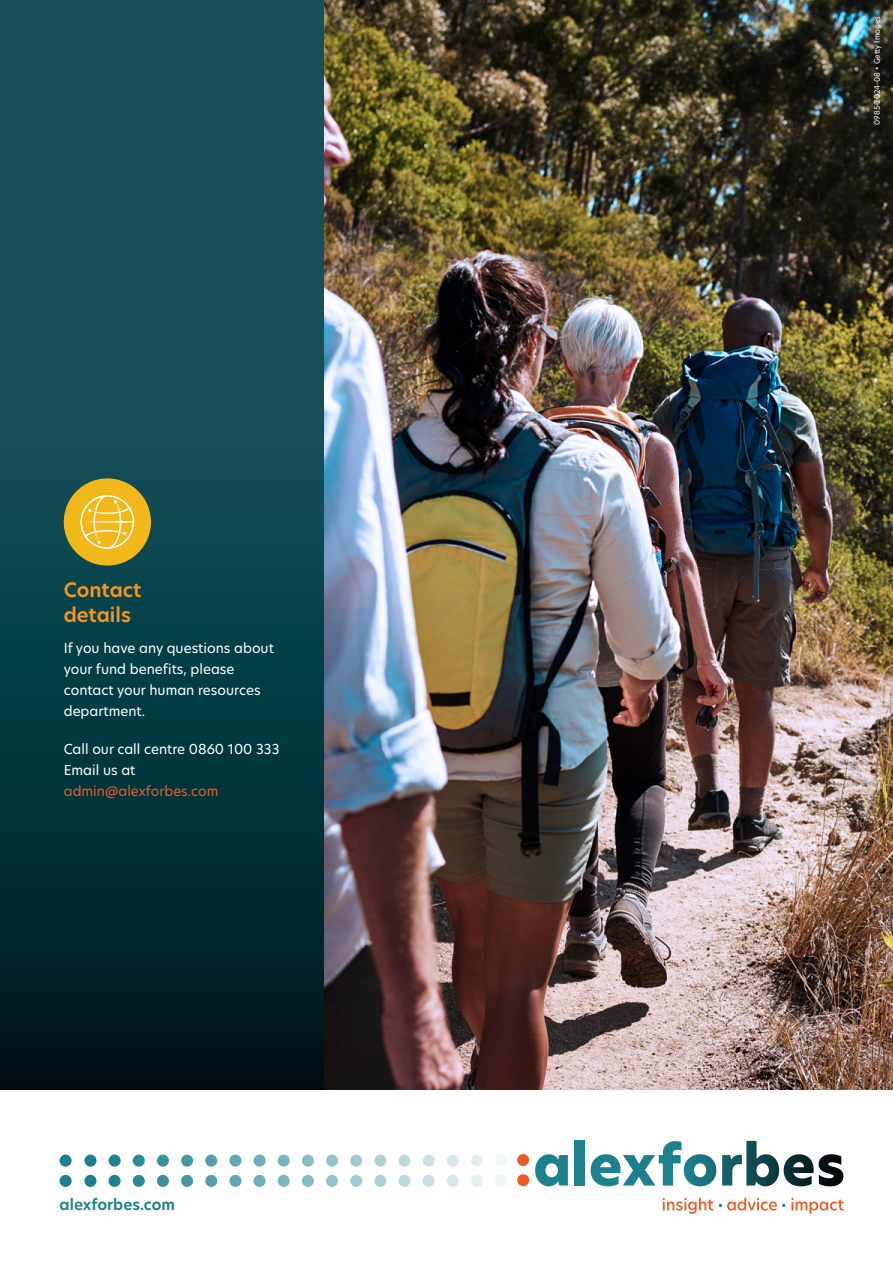
<style>
.page{position:relative;width:893px;height:1263px;background:#fff}
.page>*{position:absolute;margin:0;border:0;box-sizing:border-box;transform-origin:0 0}
.t1{font:600 19.5px/25px "New Hero";color:#f89521}
.t2{font:600 15px "New Hero";color:#1c808d}
.t3{font:13.5px/21px "New Hero";color:#fff}
.t4{font:13.5px "New Hero";color:#f15a25}
.t5{font:7.5px "New Hero";color:#fff}
</style>
<div class="page">
<img style="left:323px;top:0;width:570px;height:1090px">
<svg style="left:0;top:0;width:323px;height:1090px;background:#0b3e46"></svg>
<svg style="left:535px;top:1154px;width:33px;height:32px"></svg>
<div style="left:574px;top:1141px;width:11px;height:44px;background:#1c808d"></div>
<svg style="left:591px;top:1141px;width:125px;height:45px"></svg>
<svg style="left:722px;top:1141px;width:121px;height:45px"></svg>
<svg style="left:517px;top:1154px;width:12px;height:12px"></svg>
<svg style="left:517px;top:1174px;width:12px;height:12px"></svg>
<svg style="left:663px;top:1198px;width:50px;height:16px"></svg>
<svg style="left:791px;top:1198px;width:53px;height:16px"></svg>
<svg style="left:719px;top:1198px;width:66px;height:12px"></svg>
<svg style="left:519px;top:1154px;width:12px;height:12px"></svg>
<svg style="left:519px;top:1175px;width:12px;height:12px"></svg>
<div style="left:495px;top:1154px;width:12px;height:12px;background:#eff6f7;border-radius:50%"></div>
<div style="left:495px;top:1175px;width:12px;height:12px;background:#eff6f7;border-radius:50%"></div>
<div style="left:471px;top:1154px;width:12px;height:12px;background:#e3eff1;border-radius:50%"></div>
<div style="left:471px;top:1175px;width:12px;height:12px;background:#e3eff1;border-radius:50%"></div>
<div style="left:447px;top:1154px;width:12px;height:12px;background:#d6e8ea;border-radius:50%"></div>
<div style="left:447px;top:1175px;width:12px;height:12px;background:#d6e8ea;border-radius:50%"></div>
<div style="left:423px;top:1154px;width:12px;height:12px;background:#c9e1e4;border-radius:50%"></div>
<div style="left:423px;top:1175px;width:12px;height:12px;background:#c9e1e4;border-radius:50%"></div>
<svg style="left:399px;top:1154px;width:12px;height:12px"></svg>
<div style="left:399px;top:1175px;width:12px;height:12px;background:#bcd9dd;border-radius:50%"></div>
<svg style="left:374px;top:1154px;width:12px;height:12px"></svg>
<div style="left:374px;top:1175px;width:12px;height:12px;background:#aed2d6;border-radius:50%"></div>
<div style="left:350px;top:1154px;width:12px;height:12px;background:#a2cbd0;border-radius:50%"></div>
<div style="left:350px;top:1175px;width:12px;height:12px;background:#a2cbd0;border-radius:50%"></div>
<svg style="left:326px;top:1154px;width:12px;height:12px"></svg>
<svg style="left:326px;top:1175px;width:12px;height:12px"></svg>
<svg style="left:302px;top:1154px;width:12px;height:12px"></svg>
<svg style="left:302px;top:1175px;width:12px;height:12px"></svg>
<svg style="left:278px;top:1154px;width:12px;height:12px"></svg>
<div style="left:278px;top:1175px;width:12px;height:12px;background:#7cb5bd;border-radius:50%"></div>
<svg style="left:254px;top:1154px;width:12px;height:12px"></svg>
<div style="left:254px;top:1175px;width:12px;height:12px;background:#6faeb7;border-radius:50%"></div>
<svg style="left:229px;top:1154px;width:12px;height:12px"></svg>
<div style="left:229px;top:1175px;width:12px;height:12px;background:#62a7b0;border-radius:50%"></div>
<svg style="left:205px;top:1154px;width:12px;height:12px"></svg>
<svg style="left:205px;top:1175px;width:12px;height:12px"></svg>
<svg style="left:181px;top:1154px;width:12px;height:12px"></svg>
<svg style="left:181px;top:1175px;width:12px;height:12px"></svg>
<svg style="left:157px;top:1154px;width:12px;height:12px"></svg>
<svg style="left:157px;top:1175px;width:12px;height:12px"></svg>
<svg style="left:133px;top:1154px;width:12px;height:12px"></svg>
<svg style="left:133px;top:1175px;width:12px;height:12px"></svg>
<div style="left:109px;top:1154px;width:12px;height:12px;background:#1c808d;border-radius:50%"></div>
<div style="left:109px;top:1175px;width:12px;height:12px;background:#1c808d;border-radius:50%"></div>
<div style="left:84px;top:1154px;width:12px;height:12px;background:#1c808d;border-radius:50%"></div>
<div style="left:84px;top:1175px;width:12px;height:12px;background:#1c808d;border-radius:50%"></div>
<div style="left:60px;top:1154px;width:12px;height:12px;background:#1c808d;border-radius:50%"></div>
<div style="left:60px;top:1175px;width:12px;height:12px;background:#1c808d;border-radius:50%"></div>
<div style="left:64px;top:478px;width:87px;height:88px;background:#f1b81b;border-radius:50%"></div>
<svg style="left:80px;top:495px;width:54px;height:54px"></svg>
<h1 class="t1" style="left:64px;top:577px;width:79px">Contact details</h1>
<p class="t3" style="left:64px;top:637px;width:212px">If you have any questions about your fund benefits, please contact your human resources department.</p>
<p class="t3" style="left:64px;top:738px;width:217px">Call our call centre 0860 100 333<br>Email us at</p>
<p class="t4" style="left:64px;top:782px;width:156px">admin@alexforbes.com</p>
<p class="t2" style="left:60px;top:1194px;width:117px">alexforbes.com</p>
<p class="t5" style="left:872px;top:125px;width:110px;rotate:-90deg">0985-2024-08 • Getty Images</p>
</div>
